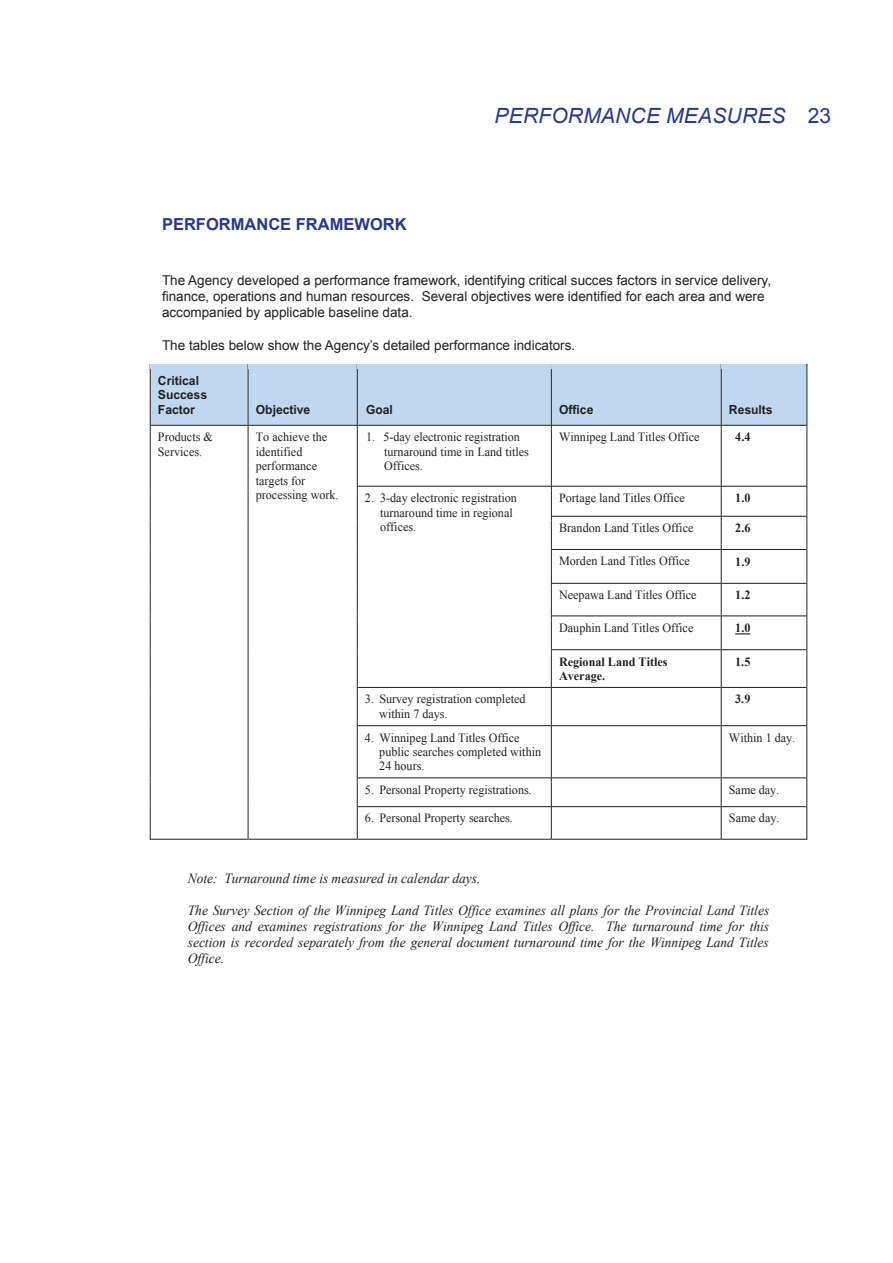
<style>
.page{position:relative;width:893px;height:1263px;background:#fff}
.page>*{position:absolute;margin:0;border:0;box-sizing:border-box;transform-origin:0 0}
.t1{font:italic 21px "Arial";letter-spacing:.01em;color:#273987}
.t2{font:700 16.5px "Arial";color:#273987}
.t3{font:italic 13.95px/16px "Times New Roman";color:#231f20;text-align:justify;scale:.96 1}
.t4{font:13.5px/16.2px "Arial";color:#231f20}
.t5{font:12.6px/14.4px "Times New Roman";color:#231f20;scale:.96 1}
.t6{font:700 12.6px/14.5px "Times New Roman";color:#231f20;scale:.96 1}
.t7{font:700 12.6px/14.4px "Arial";color:#231f20;scale:.96 1}
.s1{font-style:normal}
</style>
<div class="page">
<svg style="left:150px;top:364px;width:658px;height:66px;background:#bfd6eb"></svg>
<hr style="left:150px;top:430px;width:1px;height:56px;background:#231f20">
<hr style="left:248px;top:430px;width:1px;height:56px;background:#231f20">
<hr style="left:357px;top:430px;width:1px;height:56px;background:#231f20">
<hr style="left:551px;top:430px;width:1px;height:56px;background:#231f20">
<hr style="left:721px;top:430px;width:1px;height:56px;background:#231f20">
<hr style="left:807px;top:430px;width:1px;height:56px;background:#231f20">
<hr style="left:358px;top:486px;width:193px;height:1px;background:#231f20">
<hr style="left:552px;top:486px;width:169px;height:1px;background:#231f20">
<hr style="left:721px;top:486px;width:86px;height:1px;background:#231f20">
<hr style="left:552px;top:516px;width:169px;height:1px;background:#231f20">
<hr style="left:721px;top:516px;width:86px;height:1px;background:#231f20">
<hr style="left:552px;top:549px;width:169px;height:1px;background:#231f20">
<hr style="left:721px;top:549px;width:86px;height:1px;background:#231f20">
<hr style="left:552px;top:583px;width:169px;height:1px;background:#231f20">
<hr style="left:721px;top:583px;width:86px;height:1px;background:#231f20">
<svg style="left:735px;top:633px;width:15px;height:1px"></svg>
<hr style="left:552px;top:615px;width:169px;height:1px;background:#231f20">
<hr style="left:721px;top:615px;width:85px;height:1px;background:#231f20">
<svg style="left:150px;top:486px;width:1px;height:168px"></svg>
<svg style="left:248px;top:486px;width:1px;height:168px"></svg>
<svg style="left:357px;top:486px;width:1px;height:168px"></svg>
<svg style="left:551px;top:486px;width:1px;height:168px"></svg>
<hr style="left:552px;top:649px;width:169px;height:1px;background:#231f20">
<svg style="left:721px;top:486px;width:1px;height:168px"></svg>
<hr style="left:721px;top:649px;width:85px;height:1px;background:#231f20">
<svg style="left:806px;top:486px;width:2px;height:168px"></svg>
<hr style="left:150px;top:654px;width:1px;height:33px;background:#231f20">
<hr style="left:248px;top:654px;width:1px;height:33px;background:#231f20">
<hr style="left:357px;top:654px;width:1px;height:33px;background:#231f20">
<hr style="left:551px;top:654px;width:1px;height:33px;background:#231f20">
<hr style="left:721px;top:654px;width:1px;height:33px;background:#231f20">
<hr style="left:806px;top:654px;width:1px;height:33px;background:#231f20">
<hr style="left:358px;top:687px;width:193px;height:1px;background:#231f20">
<hr style="left:552px;top:687px;width:169px;height:1px;background:#231f20">
<hr style="left:721px;top:687px;width:85px;height:1px;background:#231f20">
<hr style="left:150px;top:692px;width:1px;height:33px;background:#231f20">
<hr style="left:248px;top:692px;width:1px;height:33px;background:#231f20">
<hr style="left:357px;top:692px;width:1px;height:33px;background:#231f20">
<hr style="left:551px;top:692px;width:1px;height:33px;background:#231f20">
<hr style="left:721px;top:692px;width:1px;height:33px;background:#231f20">
<hr style="left:806px;top:692px;width:1px;height:33px;background:#231f20">
<hr style="left:358px;top:725px;width:193px;height:1px;background:#231f20">
<hr style="left:552px;top:725px;width:169px;height:1px;background:#231f20">
<hr style="left:721px;top:725px;width:85px;height:1px;background:#231f20">
<hr style="left:150px;top:730px;width:1px;height:47px;background:#231f20">
<hr style="left:248px;top:730px;width:1px;height:47px;background:#231f20">
<hr style="left:357px;top:730px;width:1px;height:47px;background:#231f20">
<hr style="left:551px;top:730px;width:1px;height:47px;background:#231f20">
<hr style="left:721px;top:730px;width:1px;height:47px;background:#231f20">
<hr style="left:806px;top:730px;width:1px;height:47px;background:#231f20">
<hr style="left:358px;top:777px;width:193px;height:1px;background:#231f20">
<hr style="left:552px;top:777px;width:169px;height:1px;background:#231f20">
<hr style="left:721px;top:777px;width:85px;height:1px;background:#231f20">
<hr style="left:358px;top:806px;width:193px;height:1px;background:#231f20">
<hr style="left:552px;top:806px;width:169px;height:1px;background:#231f20">
<hr style="left:721px;top:806px;width:85px;height:1px;background:#231f20">
<svg style="left:150px;top:777px;width:1px;height:62px"></svg>
<hr style="left:150px;top:839px;width:98px;height:1px;background:#231f20">
<svg style="left:248px;top:777px;width:1px;height:62px"></svg>
<hr style="left:248px;top:839px;width:109px;height:1px;background:#231f20">
<svg style="left:357px;top:777px;width:1px;height:62px"></svg>
<hr style="left:358px;top:839px;width:193px;height:1px;background:#231f20">
<svg style="left:551px;top:777px;width:1px;height:62px"></svg>
<hr style="left:552px;top:839px;width:169px;height:1px;background:#231f20">
<svg style="left:721px;top:777px;width:1px;height:62px"></svg>
<hr style="left:721px;top:839px;width:85px;height:1px;background:#231f20">
<svg style="left:806px;top:777px;width:1px;height:63px"></svg>
<h2 class="t2" style="left:162px;top:213px;width:246px">PERFORMANCE FRAMEWORK</h2>
<h1 class="t1" style="left:495px;top:102px;width:338px">PERFORMANCE MEASURES <span class="s1">23</span></h1>
<p class="t4" style="left:162px;top:272px;width:611px">The Agency developed a performance framework, identifying critical succes factors in service delivery, finance, operations and human resources. Several objectives were identified for each area and were accompanied by applicable baseline data.</p>
<p class="t4" style="left:162px;top:337px;width:415px">The tables below show the Agency’s detailed performance indicators.</p>
<p class="t7" style="left:158px;top:373px;width:53px">Critical<br>Success<br>Factor</p>
<p class="t7" style="left:256px;top:402px;width:58px">Objective</p>
<p class="t7" style="left:366px;top:402px;width:30px">Goal</p>
<p class="t7" style="left:559px;top:402px;width:37px">Office</p>
<p class="t7" style="left:729px;top:402px;width:47px">Results</p>
<p class="t5" style="left:384px;top:429px;width:152px;text-indent:-18px">1. 5-day electronic registration turnaround time in Land titles<br>Offices.</p>
<p class="t5" style="left:559px;top:429px;width:148px">Winnipeg Land Titles Office</p>
<p class="t6" style="left:735px;top:430px;width:17px">4.4</p>
<p class="t5" style="left:559px;top:490px;width:132px">Portage land Titles Office</p>
<p class="t6" style="left:735px;top:490px;width:17px">1.0</p>
<p class="t5" style="left:559px;top:520px;width:141px">Brandon Land Titles Office</p>
<p class="t6" style="left:735px;top:520px;width:17px">2.6</p>
<p class="t5" style="left:559px;top:554px;width:138px">Morden Land Titles Office</p>
<p class="t6" style="left:735px;top:554px;width:17px">1.9</p>
<p class="t5" style="left:559px;top:587px;width:145px">Neepawa Land Titles Office</p>
<p class="t6" style="left:735px;top:588px;width:17px">1.2</p>
<p class="t5" style="left:559px;top:620px;width:141px">Dauphin Land Titles Office</p>
<p class="t6" style="left:735px;top:620px;width:17px">1.0</p>
<p class="t5" style="left:158px;top:429px;width:59px">Products &amp;<br>Services.</p>
<p class="t5" style="left:256px;top:429px;width:88px">To achieve the identified performance targets for processing work.</p>
<p class="t5" style="left:380px;top:490px;width:144px;text-indent:-15px">2. 3-day electronic registration turnaround time in regional offices.</p>
<p class="t6" style="left:559px;top:654px;width:114px">Regional Land Titles<br>Average.</p>
<p class="t6" style="left:735px;top:654px;width:17px">1.5</p>
<p class="t5" style="left:379px;top:691px;width:154px;text-indent:-14px">3. Survey registration completed within 7 days.</p>
<p class="t6" style="left:735px;top:692px;width:17px">3.9</p>
<p class="t5" style="left:379px;top:730px;width:170px;text-indent:-14px">4. Winnipeg Land Titles Office public searches completed within<br>24 hours.</p>
<p class="t5" style="left:729px;top:730px;width:71px">Within 1 day.</p>
<p class="t5" style="left:365px;top:782px;width:175px">5. Personal Property registrations.</p>
<p class="t5" style="left:729px;top:782px;width:54px">Same day.</p>
<p class="t5" style="left:365px;top:811px;width:156px">6. Personal Property searches.</p>
<p class="t5" style="left:729px;top:811px;width:54px">Same day.</p>
<p class="t3" style="left:188px;top:870px;width:306px">Note: Turnaround time is measured in calendar days.</p>
<p class="t3" style="left:188px;top:902px;width:607px">The Survey Section of the Winnipeg Land Titles Office examines all plans for the Provincial Land Titles Offices and examines registrations for the Winnipeg Land Titles Office. The turnaround time for this section is recorded separately from the general document turnaround time for the Winnipeg Land Titles Office.</p>
</div>
